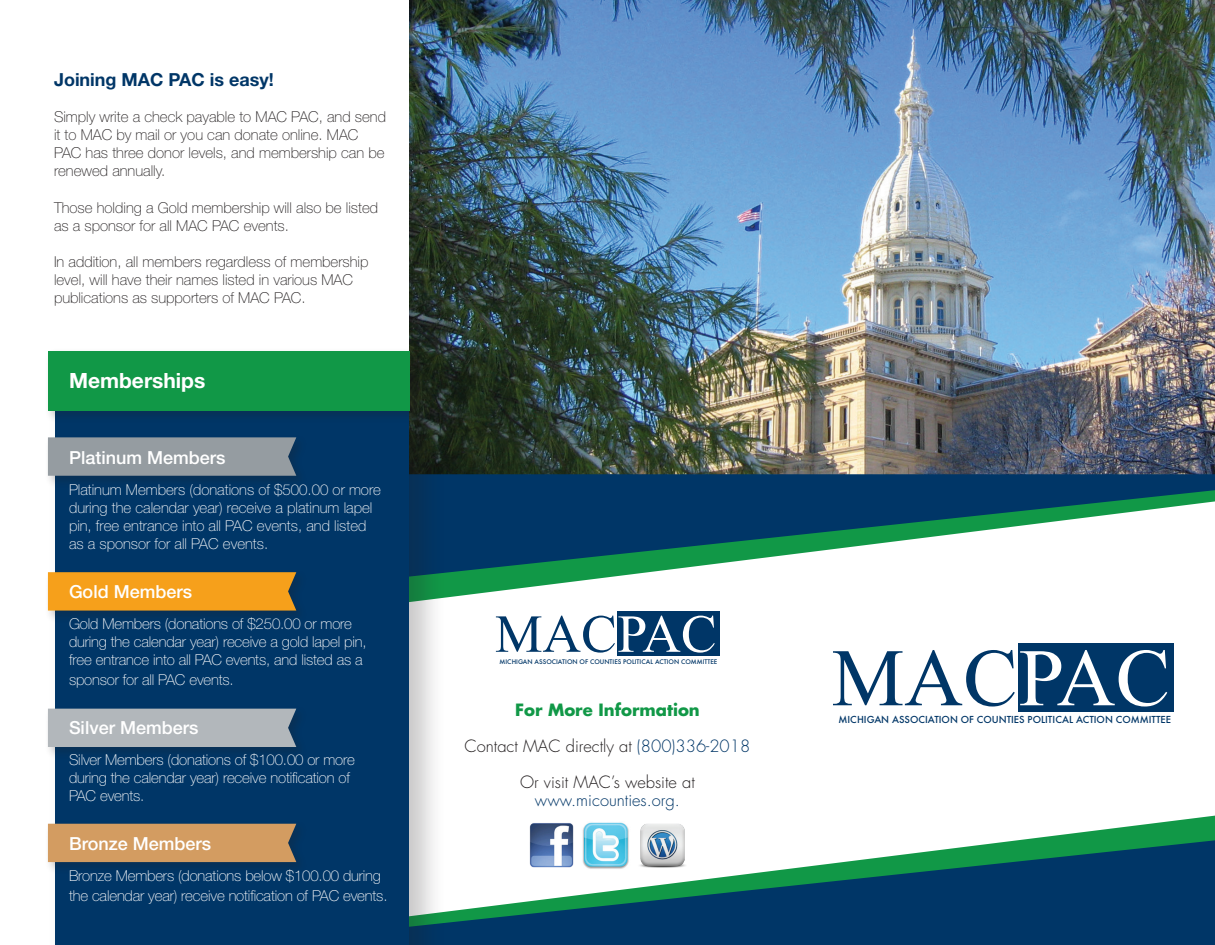
<style>
.page{position:relative;width:1215px;height:945px;background:#fff}
.page>*{position:absolute;margin:0;border:0;box-sizing:border-box;transform-origin:0 0}
.t1{font:700 21px "Helvetica Neue";color:#fff}
.t2{font:500 18px "Helvetica Neue";color:#fff}
.t3{font:700 18px "Helvetica Neue";color:#003667}
.t4{font:300 16.5px/36px "Futura";color:#231f20;text-align:center}
.t5{font:300 16.5px "Futura";color:#003667}
.t6{font:100 15px/18px "Helvetica Neue";letter-spacing:-.01em;color:#fff}
.t7{font:100 15px/18px "Helvetica Neue";color:#231f20}
.t8{font:500 9.45px "Futura";color:#003667}
.t9{font:500 6.15px "Futura";color:#003667}
.s1{font-weight:700;color:#119847}
.s2{color:#003667}
</style>
<div class="page">
<img style="left:410px;top:0;width:805px;height:474px">
<svg style="left:1020px;top:816px;width:195px;height:24px"></svg>
<svg style="left:447px;top:840px;width:768px;height:105px;fill:#003667"></svg>
<svg style="left:447px;top:577px;width:163px;height:21px"></svg>
<svg style="left:447px;top:474px;width:768px;height:103px;fill:#003667"></svg>
<div style="left:1018px;top:644px;width:156px;height:68px;background:#003667"></div>
<svg style="left:833px;top:650px;width:334px;height:57px"></svg>
<div style="left:617px;top:612px;width:102px;height:44px;background:#003667"></div>
<svg style="left:496px;top:616px;width:219px;height:37px"></svg>
<div style="left:47px;top:350px;width:400px;height:595px;background:#231f20;opacity:.25"></div>
<div style="left:56px;top:358px;width:354px;height:587px;background:#003667"></div>
<div style="left:44px;top:705px;width:265px;height:55px;background:#231f20;opacity:.25"></div>
<div style="left:48px;top:709px;width:248px;height:38px;background:#b2b7bb"></div>
<div style="left:44px;top:348px;width:378px;height:76px;background:#231f20;opacity:.25"></div>
<div style="left:48px;top:351px;width:362px;height:60px;background:#119847"></div>
<div style="left:44px;top:569px;width:265px;height:55px;background:#231f20;opacity:.25"></div>
<div style="left:48px;top:572px;width:248px;height:39px;background:#f6a01b"></div>
<div style="left:44px;top:820px;width:265px;height:55px;background:#231f20;opacity:.25"></div>
<div style="left:48px;top:824px;width:248px;height:38px;background:#d39c61"></div>
<div style="left:44px;top:434px;width:265px;height:55px;background:#231f20;opacity:.25"></div>
<div style="left:48px;top:437px;width:248px;height:39px;background:#959ca1"></div>
<img style="left:582px;top:822px;width:49px;height:47px">
<img style="left:638px;top:824px;width:49px;height:46px">
<img style="left:528px;top:823px;width:47px;height:45px">
<p class="t3" style="left:54px;top:68px;width:221px">Joining MAC PAC is easy!</p>
<p class="t7" style="left:54px;top:107px;width:334px">Simply write a check payable to MAC PAC, and send it to MAC by mail or you can donate online. MAC PAC has three donor levels, and membership can be renewed annually.</p>
<p class="t7" style="left:54px;top:199px;width:326px">Those holding a Gold membership will also be listed as a sponsor for all MAC PAC events.</p>
<p class="t7" style="left:54px;top:253px;width:316px">In addition, all members regardless of membership level, will have their names listed in various MAC publications as supporters of MAC PAC.</p>
<h1 class="t1" style="left:69px;top:368px;width:138px">Memberships</h1>
<p class="t2" style="left:69px;top:446px;width:158px">Platinum Members</p>
<p class="t6" style="left:69px;top:481px;width:313px">Platinum Members (donations of $500.00 or more during the calendar year) receive a platinum lapel pin, free entrance into all PAC events, and listed as a sponsor for all PAC events.</p>
<p class="t2" style="left:69px;top:580px;width:125px">Gold Members</p>
<p class="t6" style="left:69px;top:615px;width:299px">Gold Members (donations of $250.00 or more during the calendar year) receive a gold lapel pin, free entrance into all PAC events, and listed as a</p>
<p class="t6" style="left:69px;top:671px;width:166px">sponsor for all PAC events.</p>
<p class="t2" style="left:69px;top:716px;width:131px">Silver Members</p>
<p class="t6" style="left:69px;top:751px;width:287px">Silver Members (donations of $100.00 or more during the calendar year) receive notification of<br>PAC events.</p>
<p class="t2" style="left:69px;top:832px;width:144px">Bronze Members</p>
<p class="t6" style="left:69px;top:866px;width:320px;line-height:19.8px">Bronze Members (donations below $100.00 during the calendar year) receive notification of PAC events.</p>
<p class="t9" style="left:500px;top:657px;width:219px">MICHIGAN ASSOCIATION OF COUNTIES POLITICAL ACTION COMMITTEE</p>
<p class="t4" style="left:465px;top:692px;width:287px"><span class="s1">For More Information<br></span>Contact MAC directly at <span class="s2">(800)336-2018<br></span>Or visit MAC’s website at</p>
<p class="t5" style="left:535px;top:789px;width:147px">www.micounties.org.</p>
<p class="t8" style="left:839px;top:713px;width:334px">MICHIGAN ASSOCIATION OF COUNTIES POLITICAL ACTION COMMITTEE</p>
</div>
